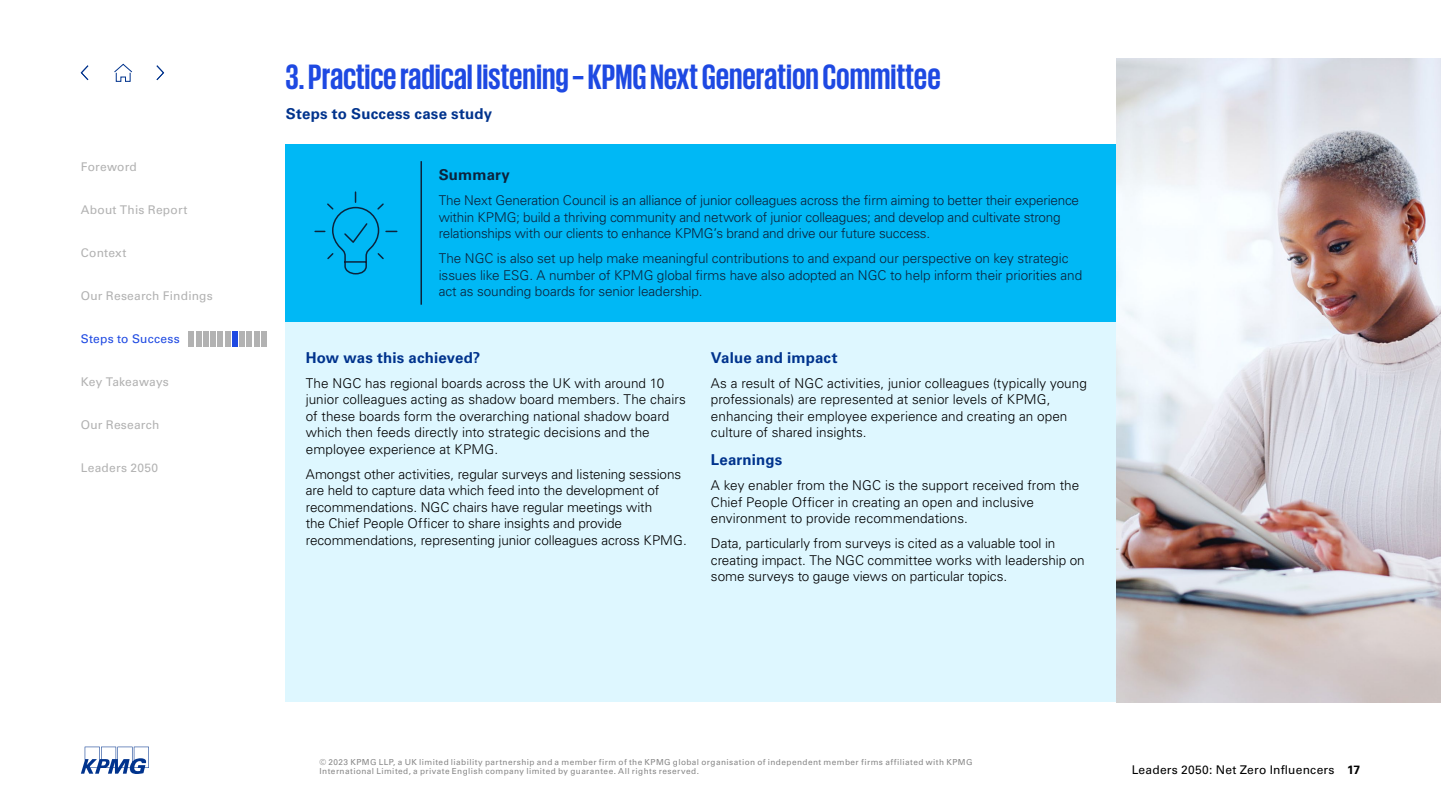
<style>
.page{position:relative;width:1441px;height:810px;background:#fff}
.page>*{position:absolute;margin:0;border:0;box-sizing:border-box;transform-origin:0 0}
.t1{font:700 36px "KPMG";color:#1e49e2}
.t2{font:700 15px "Univers LT Std";letter-spacing:.01em;color:#00338d}
.t3{font:700 15px "Univers LT Std";letter-spacing:.01em;color:#0c233c}
.t4{font:300 13.5px/16.5px "Univers LT Std";color:#000}
.t5{font:300 13.5px/16.5px "Univers LT Std";letter-spacing:-.01em;color:#0c233c}
.t6{font:12px "Univers LT Std";letter-spacing:.02em;color:#b2b2b2}
.t7{font:12px "Univers LT Std";letter-spacing:.02em;color:#000}
.t8{font:12px "Univers LT Std";letter-spacing:.02em;color:#1e49e2}
.t9{font:8.25px/9px "Univers LT Std";letter-spacing:.05em;color:#878787}
.s1{font-weight:700}
</style>
<div class="page">
<svg style="left:114px;top:63px;width:18px;height:19px"></svg>
<div style="left:285px;top:322px;width:831px;height:380px;background:#def7ff"></div>
<div style="left:285px;top:144px;width:831px;height:178px;background:#00b8f5"></div>
<img style="left:1116px;top:58px;width:324px;height:644px">
<hr style="left:420px;top:161px;width:2px;height:144px;background:#0c233c">
<svg style="left:314px;top:191px;width:84px;height:84px"></svg>
<div style="left:189px;top:331px;width:5px;height:16px;background:#b2b2b2"></div>
<div style="left:196px;top:331px;width:5px;height:16px;background:#b2b2b2"></div>
<div style="left:203px;top:331px;width:5px;height:16px;background:#b2b2b2"></div>
<div style="left:210px;top:331px;width:5px;height:16px;background:#b2b2b2"></div>
<div style="left:218px;top:331px;width:5px;height:16px;background:#b2b2b2"></div>
<div style="left:225px;top:331px;width:5px;height:16px;background:#b2b2b2"></div>
<div style="left:232px;top:331px;width:5px;height:16px;background:#1e49e2"></div>
<div style="left:239px;top:331px;width:5px;height:16px;background:#b2b2b2"></div>
<div style="left:247px;top:331px;width:5px;height:16px;background:#b2b2b2"></div>
<div style="left:254px;top:331px;width:5px;height:16px;background:#b2b2b2"></div>
<div style="left:261px;top:331px;width:5px;height:16px;background:#b2b2b2"></div>
<svg style="left:156px;top:65px;width:9px;height:16px"></svg>
<svg style="left:80px;top:65px;width:9px;height:16px"></svg>
<svg style="left:81px;top:747px;width:68px;height:27px"></svg>
<p class="t6" style="left:81px;top:159px;width:58px">Foreword</p>
<p class="t6" style="left:81px;top:202px;width:108px">About This Report</p>
<p class="t6" style="left:81px;top:246px;width:47px">Context</p>
<p class="t6" style="left:81px;top:289px;width:133px">Our Research Findings</p>
<p class="t8" style="left:81px;top:332px;width:100px">Steps to Success</p>
<p class="t6" style="left:81px;top:375px;width:90px">Key Takeaways</p>
<p class="t6" style="left:81px;top:418px;width:80px">Our Research</p>
<p class="t6" style="left:81px;top:461px;width:79px">Leaders 2050</p>
<h1 class="t1" style="left:285px;top:59px;width:656px">3. Practice radical listening – KPMG Next Generation Committee</h1>
<p class="t2" style="left:286px;top:105px;width:208px">Steps to Success case study</p>
<p class="t3" style="left:438px;top:166px;width:73px">Summary</p>
<p class="t5" style="left:438px;top:192px;width:642px">The Next Generation Council is an alliance of junior colleagues across the firm aiming to better their experience within KPMG; build a thriving community and network of junior colleagues; and develop and cultivate strong relationships with our clients to enhance KPMG’s brand and drive our future success.</p>
<p class="t5" style="left:438px;top:250px;width:645px">The NGC is also set up help make meaningful contributions to and expand our perspective on key strategic issues like ESG. A number of KPMG global firms have also adopted an NGC to help inform their priorities and act as sounding boards for senior leadership.</p>
<p class="t2" style="left:306px;top:349px;width:176px">How was this achieved?</p>
<p class="t2" style="left:711px;top:349px;width:128px">Value and impact</p>
<p class="t4" style="left:306px;top:375px;width:360px">The NGC has regional boards across the UK with around 10</p>
<p class="t4" style="left:711px;top:375px;width:377px">As a result of NGC activities, junior colleagues (typically young</p>
<p class="t4" style="left:306px;top:391px;width:381px">junior colleagues acting as shadow board members. The chairs</p>
<p class="t4" style="left:711px;top:391px;width:341px">professionals) are represented at senior levels of KPMG,</p>
<p class="t4" style="left:306px;top:408px;width:365px">of these boards form the overarching national shadow board</p>
<p class="t4" style="left:711px;top:408px;width:358px">enhancing their employee experience and creating an open</p>
<p class="t4" style="left:306px;top:424px;width:345px">which then feeds directly into strategic decisions and the</p>
<p class="t4" style="left:711px;top:424px;width:157px">culture of shared insights.</p>
<p class="t4" style="left:306px;top:441px;width:194px">employee experience at KPMG.</p>
<p class="t2" style="left:711px;top:451px;width:73px">Learnings</p>
<p class="t4" style="left:306px;top:466px;width:377px">Amongst other activities, regular surveys and listening sessions</p>
<p class="t4" style="left:711px;top:477px;width:370px">A key enabler from the NGC is the support received from the</p>
<p class="t4" style="left:306px;top:482px;width:355px">are held to capture data which feed into the development of</p>
<p class="t4" style="left:711px;top:494px;width:324px">Chief People Officer in creating an open and inclusive</p>
<p class="t4" style="left:306px;top:499px;width:348px">recommendations. NGC chairs have regular meetings with</p>
<p class="t4" style="left:711px;top:510px;width:258px">environment to provide recommendations.</p>
<p class="t4" style="left:306px;top:515px;width:382px">the Chief People Officer to share insights and provide recommendations, representing junior colleagues across KPMG.</p>
<p class="t4" style="left:711px;top:535px;width:375px">Data, particularly from surveys is cited as a valuable tool in creating impact. The NGC committee works with leadership on some surveys to gauge views on particular topics.</p>
<p class="t9" style="left:319px;top:758px;width:654px">© 2023 KPMG LLP, a UK limited liability partnership and a member firm of the KPMG global organisation of independent member firms affiliated with KPMG<br>International Limited, a private English company limited by guarantee. All rights reserved.</p>
<p class="t7" style="left:1131px;top:763px;width:230px">Leaders 2050: Net Zero Influencers <span class="s1">17</span></p>
</div>
